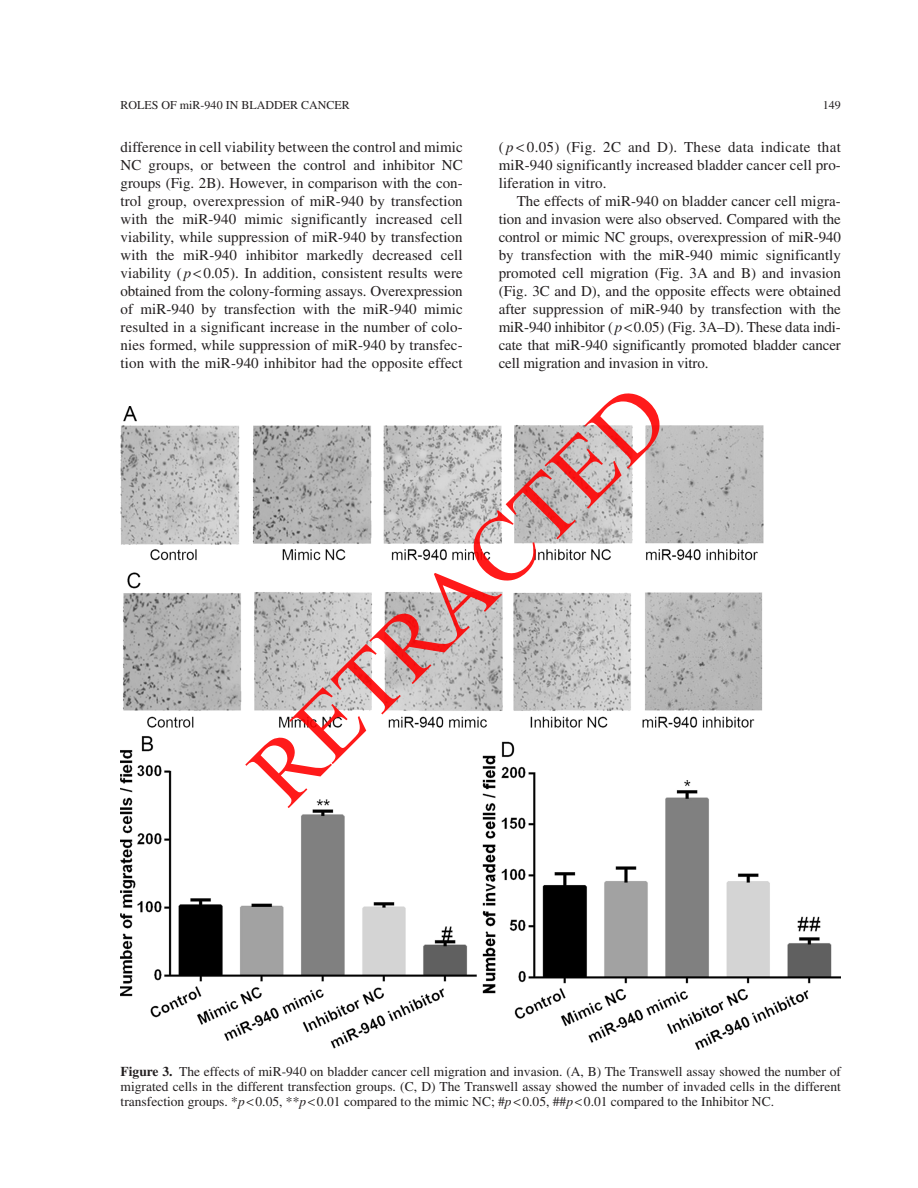
<style>
.page{position:relative;width:918px;height:1188px;background:#fff}
.page>*{position:absolute;margin:0;border:0;box-sizing:border-box;transform-origin:0 0}
.t1{font:92.85px "Times New Roman";color:rgb(255 0 0/.9)}
.t2{font:15px/18px "Times";letter-spacing:.005em;color:#231f20;text-align:justify}
.t3{font:13.5px/15px "Times";color:#231f20;text-align:justify}
.t4{font:12px "Times";color:#231f20}
.s1{font-style:italic}
.s2{font-weight:700}
</style>
<div class="page">
<img style="left:121px;top:407px;width:720px;height:642px">
<p class="t4" style="left:121px;top:98px;width:231px">ROLES OF miR-940 IN BLADDER CANCER</p>
<p class="t4" style="left:823px;top:98px;width:19px">149</p>
<p class="t2" style="left:121px;top:138px;width:344px">difference in cell viability between the control and mimic NC groups, or between the control and inhibitor NC groups (Fig. 2B). However, in comparison with the con&shy;trol group, overexpression of miR-940 by transfection with the miR-940 mimic significantly increased cell viability, while suppression of miR-940 by transfection with the miR-940 inhibitor markedly decreased cell viability ( <span class="s1">p</span> 0.05). In addition, consistent results were obtained from the colony-forming assays. Overexpression of miR-940 by transfection with the miR-940 mimic resulted in a significant increase in the number of colo&shy;nies formed, while suppression of miR-940 by transfec&shy;tion with the miR-940 inhibitor had the opposite effect</p>
<p class="t2" style="left:499px;top:138px;width:344px">( <span class="s1">p</span> 0.05) (Fig. 2C and D). These data indicate that miR-940 significantly increased bladder cancer cell pro&shy;liferation in vitro.</p>
<p class="t2" style="left:499px;top:192px;width:344px;text-indent:18px">The effects of miR-940 on bladder cancer cell migra&shy;tion and invasion were also observed. Compared with the control or mimic NC groups, overexpression of miR-940 by transfection with the miR-940 mimic significantly promoted cell migration (Fig. 3A and B) and invasion (Fig. 3C and D), and the opposite effects were obtained after suppression of miR-940 by transfection with the miR-940 inhibitor (<span class="s1">p</span> 0.05) (Fig. 3A–D). These data indi&shy;cate that miR-940 significantly promoted bladder cancer cell migration and invasion in vitro.</p>
<h1 class="t1" style="left:219px;top:741px;width:548px;rotate:-45deg">RETRACTED</h1>
<p class="t3" style="left:121px;top:1064px;width:722px"><span class="s2">Figure 3.</span> The effects of miR-940 on bladder cancer cell migration and invasion. (A, B) The Transwell assay showed the number of migrated cells in the different transfection groups. (C, D) The Transwell assay showed the number of invaded cells in the different transfection groups. *<span class="s1">p</span> 0.05, **<span class="s1">p</span> 0.01 compared to the mimic NC; #<span class="s1">p</span> 0.05, ##<span class="s1">p</span> 0.01 compared to the Inhibitor NC.</p>
</div>
